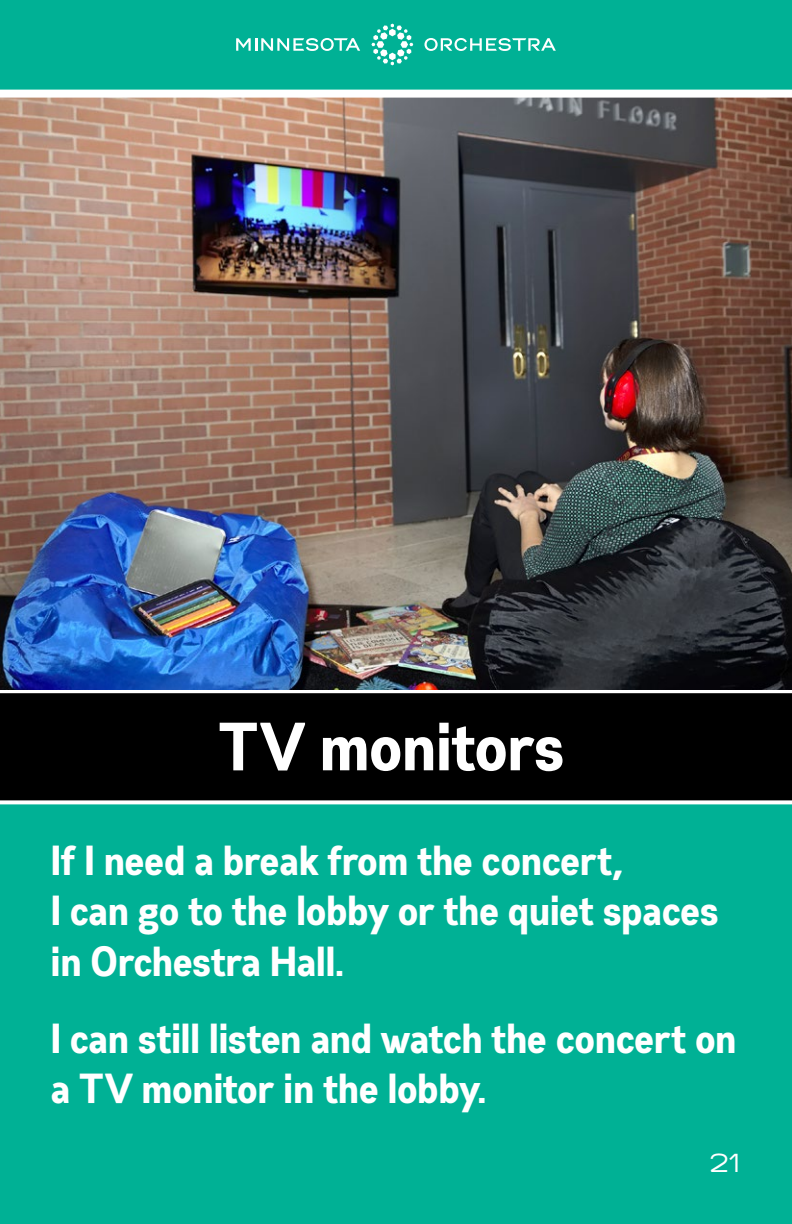
<style>
.page{position:relative;width:792px;height:1224px;background:#fff}
.page>*{position:absolute;margin:0;border:0;box-sizing:border-box;transform-origin:0 0}
.t1{font:700 68px "Gabriel Orchestra Cond";color:#fff}
.t2{font:700 42px/50.4px "Gabriel Orchestra Cond";color:#fff}
.t3{font:26px "Gabriel Orchestra Normal";color:#fff}
</style>
<div class="page">
<div style="left:0;top:721px;width:792px;height:503px;background:#00b195"></div>
<div style="left:0;top:0;width:792px;height:115px;background:#00b195"></div>
<svg style="left:424px;top:38px;width:132px;height:13px"></svg>
<svg style="left:236px;top:38px;width:124px;height:13px"></svg>
<svg style="left:371px;top:24px;width:42px;height:41px"></svg>
<svg style="left:0;top:689px;width:792px;height:115px;background:#0f0f0f"></svg>
<img style="left:0;top:98px;width:792px;height:591px">
<div style="left:0;top:90px;width:792px;height:8px;background:#fff"></div>
<h1 class="t1" style="left:221px;top:707px;width:347px">TV monitors</h1>
<p class="t2" style="left:52px;top:835px;width:669px">If I need a break from the concert,<br>I can go to the lobby or the quiet spaces in Orchestra Hall.</p>
<p class="t2" style="left:52px;top:1013px;width:687px">I can still listen and watch the concert on a TV monitor in the lobby.</p>
<p class="t3" style="left:709px;top:1147px;width:32px">21</p>
</div>
